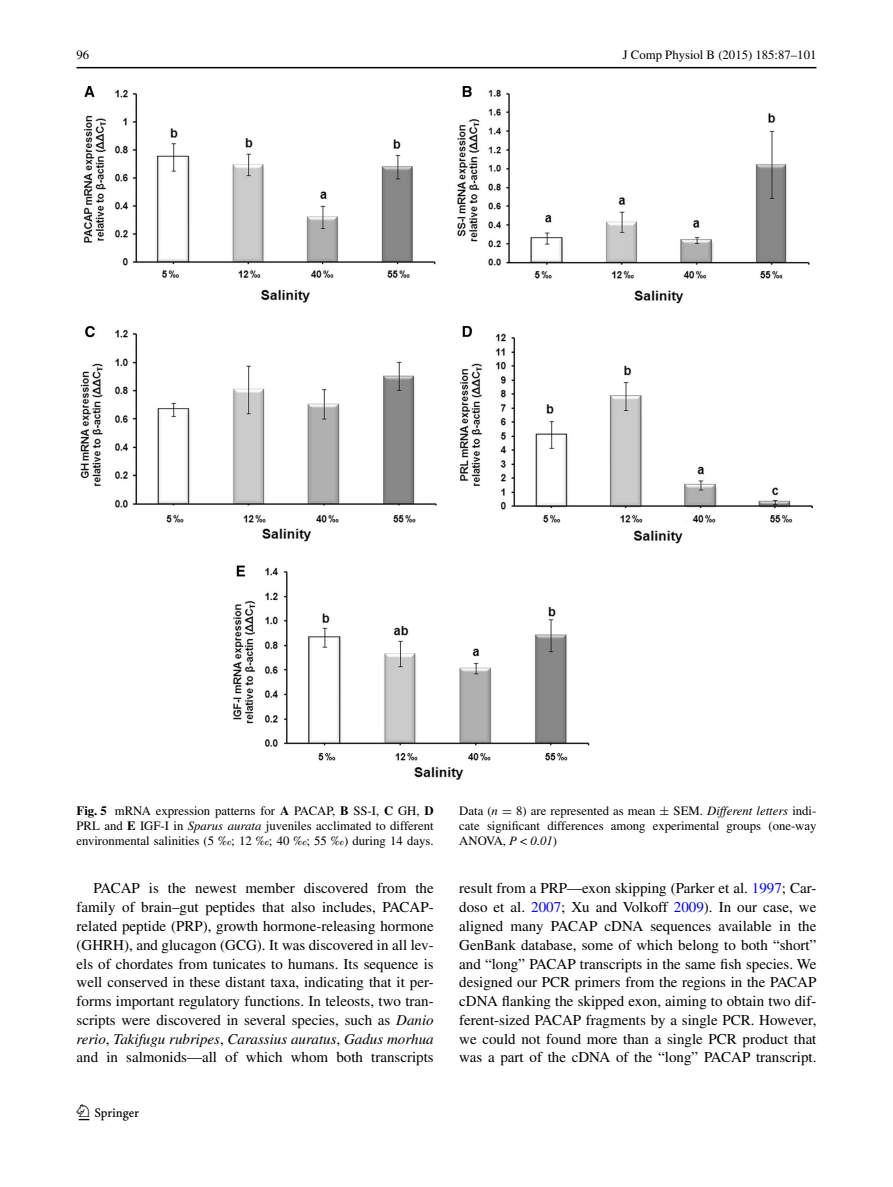
<style>
.page{position:relative;width:893px;height:1187px;background:#fff}
.page>*{position:absolute;margin:0;border:0;box-sizing:border-box;transform-origin:0 0}
.t1{font:22.5px "Springnew";color:#000}
.t2{font:15px/18.8px "Times";color:#000;text-align:justify}
.t3{font:12.75px/15px "Times";color:#000;text-align:justify}
.s1{font-weight:700}
.s2{font-style:italic}
.s3{font-family:"MTSY"}
.s4{color:#00f}
</style>
<div class="page">
<hr style="left:77px;top:67px;width:739px;height:1px;background:#000">
<img style="left:81px;top:87px;width:731px;height:692px">
<p class="t3" style="left:77px;top:48px;width:14px">96</p>
<p class="t3" style="left:623px;top:48px;width:195px">J Comp Physiol B (2015) 185:87–101</p>
<p class="t3" style="left:77px;top:803px;width:359px"><span class="s1">Fig. 5</span> mRNA expression patterns for <span class="s1">A</span> PACAP, <span class="s1">B</span> SS-I, <span class="s1">C</span> GH, <span class="s1">D </span>PRL and <span class="s1">E</span> IGF-I in <span class="s2">Sparus aurata</span> juveniles acclimated to different environmental salinities (5 ‰; 12 ‰; 40 ‰; 55 ‰) during 14 days.</p>
<p class="t3" style="left:459px;top:803px;width:359px">Data (<span class="s2">n</span> <span class="s3">=</span> 8) are represented as mean <span class="s3">±</span> SEM. <span class="s2">Different letters</span> indi&shy;cate significant differences among experimental groups (one-way ANOVA, <span class="s2">P</span> &lt; <span class="s2">0.01</span>)</p>
<p class="t2" style="left:77px;top:878px;width:359px;text-indent:17px">PACAP is the newest member discovered from the family of brain–gut peptides that also includes, PACAP&shy;related peptide (PRP), growth hormone-releasing hormone (GHRH), and glucagon (GCG). It was discovered in all lev&shy;els of chordates from tunicates to humans. Its sequence is well conserved in these distant taxa, indicating that it per&shy;forms important regulatory functions. In teleosts, two tran&shy;scripts were discovered in several species, such as <span class="s2">Danio rerio</span>, <span class="s2">Takifugu rubripes</span>, <span class="s2">Carassius auratus</span>, <span class="s2">Gadus morhua </span>and in salmonids—all of which whom both transcripts</p>
<p class="t2" style="left:459px;top:878px;width:359px">result from a PRP—exon skipping (Parker et al. <span class="s4">1997</span>; Car&shy;doso et al. <span class="s4">2007</span>; Xu and Volkoff <span class="s4">2009</span>). In our case, we aligned many PACAP cDNA sequences available in the GenBank database, some of which belong to both “short” and “long” PACAP transcripts in the same fish species. We designed our PCR primers from the regions in the PACAP cDNA flanking the skipped exon, aiming to obtain two dif&shy;ferent-sized PACAP fragments by a single PCR. However, we could not found more than a single PCR product that was a part of the cDNA of the “long” PACAP transcript.</p>
<h1 class="t1" style="left:79px;top:1104px;width:62px">1 3</h1>
</div>
